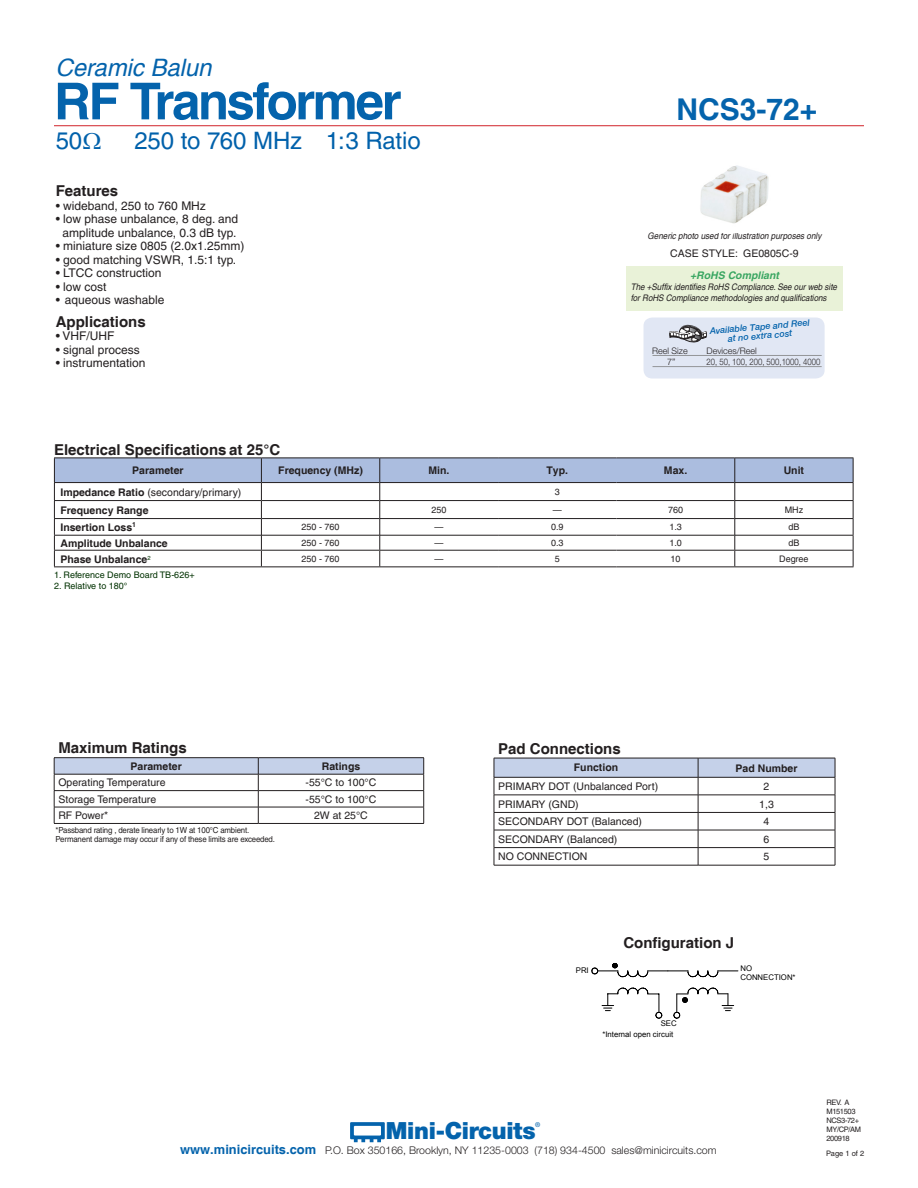
<style>
.page{position:relative;width:918px;height:1188px;background:#fff}
.page>*{position:absolute;margin:0;border:0;box-sizing:border-box;transform-origin:0 0}
.t1{font:700 51px "Helvetica";letter-spacing:-.045em;color:#0463ac}
.FEATURES_APPLICATION{font:700 30px "Helvetica";color:#0463ac}
.SUB-HEADLINE{font:24px "Helvetica";letter-spacing:-.005em;color:#0161ab}
.t2{font:italic 24px "Helvetica";letter-spacing:-.005em;color:#0463ac}
.t3{font:900 23.7px "Helvetica Neue";letter-spacing:-.015em;color:#0463ac}
.section_heading{font:700 15px "Helvetica";color:#231f20}
.BODY_HEADLINE{font:700 15px "Helvetica";color:#231f20}
.FEAT____APPL{font:12px "Helvetica";color:#231f20}
.t4{font:300 10.65px "Helvetica Neue";color:#231f20}
.t5{font:10.5px "Helvetica";color:#231f20}
.t6{font:700 10.5px "Helvetica";color:#231f20}
.t7{font:italic 700 10.5px "Helvetica";color:rgb(13 147 68/.8)}
.t8{font:italic 9px/10.8px "Helvetica";letter-spacing:-.005em;color:#231f20;scale:.9 1}
.t9{font:9px "Helvetica";color:#231f20}
.t10{font:9px "Helvetica";color:#003100}
.t11{font:italic 500 9px/9px "Helvetica Neue";color:#0463ac;text-align:center}
.t12{font:300 9px "Helvetica Neue";color:#231f20;scale:.86 1}
.t13{font:300 9px "Helvetica Neue";color:#231f20}
.t14{font:8.25px "Helvetica";letter-spacing:-.02em;color:#231f20;scale:.95 1}
.t15{font:7.8px/9.3px "Arial";color:#000}
.t16{font:7.5px "Helvetica";letter-spacing:-.05em;color:#231f20}
.t17{font:500 6.6px "Helvetica Neue";color:#0463ac}
.s1{font-weight:700}
.s2{font-family:"Helvetica";font-weight:700;font-size:12.9px;color:#0463ac}
</style>
<div class="page">
<svg style="left:350px;top:1122px;width:35px;height:20px"></svg>
<hr style="left:54px;top:125px;width:810px;height:1px;background:#d1232a">
<hr style="left:54px;top:757px;width:204px;height:1px;background:#231f20">
<hr style="left:258px;top:757px;width:166px;height:1px;background:#231f20">
<svg style="left:54px;top:758px;width:370px;height:65px"></svg>
<hr style="left:54px;top:823px;width:204px;height:1px;background:#231f20">
<hr style="left:258px;top:823px;width:166px;height:1px;background:#231f20">
<svg style="left:494px;top:758px;width:342px;height:107px"></svg>
<hr style="left:494px;top:847px;width:204px;height:1px;background:#231f20">
<hr style="left:698px;top:847px;width:137px;height:1px;background:#231f20">
<hr style="left:494px;top:865px;width:204px;height:1px;background:#231f20">
<hr style="left:698px;top:865px;width:137px;height:1px;background:#231f20">
<div style="left:644px;top:318px;width:181px;height:61px;background:#e1e7f4;border-radius:9px"></div>
<hr style="left:653px;top:366px;width:169px;height:1px;background:#939598">
<hr style="left:653px;top:355px;width:169px;height:1px;background:#939598">
<svg style="left:669px;top:317px;width:38px;height:26px"></svg>
<div style="left:626px;top:266px;width:217px;height:45px;background:#e9f2d8"></div>
<img style="left:700px;top:165px;width:69px;height:59px">
<svg style="left:591px;top:963px;width:148px;height:56px"></svg>
<hr style="left:54px;top:566px;width:207px;height:1px;background:#231f20">
<svg style="left:54px;top:458px;width:800px;height:108px"></svg>
<hr style="left:735px;top:566px;width:119px;height:1px;background:#231f20">
<hr style="left:54px;top:518px;width:207px;height:1px;background:#231f20">
<hr style="left:261px;top:518px;width:119px;height:1px;background:#231f20">
<hr style="left:380px;top:518px;width:118px;height:1px;background:#231f20">
<hr style="left:498px;top:518px;width:118px;height:1px;background:#231f20">
<hr style="left:616px;top:518px;width:119px;height:1px;background:#231f20">
<hr style="left:735px;top:518px;width:119px;height:1px;background:#231f20">
<hr style="left:261px;top:566px;width:119px;height:1px;background:#231f20">
<hr style="left:380px;top:566px;width:118px;height:1px;background:#231f20">
<hr style="left:498px;top:566px;width:118px;height:1px;background:#231f20">
<hr style="left:616px;top:566px;width:119px;height:1px;background:#231f20">
<h3 class="t2" style="left:56px;top:54px;width:157px">Ceramic Balun</h3>
<h1 class="t1" style="left:54px;top:70px;width:349px">RF Transformer</h1>
<p class="SUB-HEADLINE" style="left:56px;top:126px;width:28px">50</p>
<p class="SUB-HEADLINE" style="left:134px;top:126px;width:288px">250 to 760 MHz 1:3 Ratio</p>
<p class="BODY_HEADLINE" style="left:56px;top:182px;width:64px">Features</p>
<p class="FEAT____APPL" style="left:56px;top:198px;width:152px">• wideband, 250 to 760 MHz</p>
<p class="FEAT____APPL" style="left:56px;top:212px;width:184px">• low phase unbalance, 8 deg. and</p>
<p class="FEAT____APPL" style="left:62px;top:225px;width:176px">amplitude unbalance, 0.3 dB typ.</p>
<p class="FEAT____APPL" style="left:56px;top:239px;width:190px">• miniature size 0805 (2.0x1.25mm)</p>
<p class="FEAT____APPL" style="left:56px;top:252px;width:182px">• good matching VSWR, 1.5:1 typ.</p>
<p class="FEAT____APPL" style="left:56px;top:266px;width:107px">• LTCC construction</p>
<p class="FEAT____APPL" style="left:56px;top:279px;width:52px">• low cost</p>
<p class="FEAT____APPL" style="left:56px;top:293px;width:110px">• aqueous washable</p>
<p class="BODY_HEADLINE" style="left:56px;top:312px;width:92px">Applications</p>
<p class="FEAT____APPL" style="left:56px;top:329px;width:60px">• VHF/UHF</p>
<p class="FEAT____APPL" style="left:56px;top:342px;width:86px">• signal process</p>
<p class="FEAT____APPL" style="left:56px;top:356px;width:91px">• instrumentation</p>
<p class="section_heading" style="left:54px;top:440px;width:228px">Electrical Specifications at 25°C</p>
<p class="FEATURES_APPLICATION" style="left:677px;top:91px;width:142px">NCS3-72+</p>
<p class="t8" style="left:648px;top:231px;width:195px">Generic photo used for illustration purposes only</p>
<p class="t5" style="left:670px;top:247px;width:130px">CASE STYLE: GE0805C-9</p>
<p class="t7" style="left:690px;top:269px;width:90px">+RoHS Compliant</p>
<p class="t8" style="left:631px;top:282px;width:231px">The +Suffix identifies RoHS Compliance. See our web site for RoHS Compliance methodologies and qualifications</p>
<p class="t11" style="left:710px;top:326px;width:102px;rotate:-5deg">Available Tape and Reel at no extra cost</p>
<p class="t13" style="left:652px;top:345px;width:37px">Reel Size</p>
<p class="t13" style="left:707px;top:345px;width:52px">Devices/Reel</p>
<p class="t13" style="left:667px;top:356px;width:10px">7”</p>
<p class="t12" style="left:707px;top:356px;width:134px">20, 50, 100, 200, 500,1000, 4000</p>
<p class="t6" style="left:132px;top:464px;width:53px">Parameter</p>
<p class="t6" style="left:278px;top:464px;width:86px">Frequency (MHz)</p>
<p class="t6" style="left:428px;top:464px;width:23px">Min.</p>
<p class="t6" style="left:546px;top:464px;width:23px">Typ.</p>
<p class="t6" style="left:664px;top:464px;width:25px">Max.</p>
<p class="t6" style="left:784px;top:464px;width:22px">Unit</p>
<p class="t5" style="left:60px;top:486px;width:183px"><span class="s1">Impedance Ratio</span> (secondary/primary)</p>
<p class="t9" style="left:555px;top:487px;width:7px">3</p>
<p class="t6" style="left:60px;top:504px;width:90px">Frequency Range</p>
<p class="t9" style="left:431px;top:505px;width:17px">250</p>
<p class="t9" style="left:553px;top:505px;width:10px">—</p>
<p class="t9" style="left:668px;top:505px;width:17px">760</p>
<p class="t9" style="left:785px;top:505px;width:20px">MHz</p>
<p class="t6" style="left:60px;top:521px;width:77px">Insertion Loss<sup>1</sup></p>
<p class="t9" style="left:302px;top:522px;width:40px">250 - 760</p>
<p class="t9" style="left:434px;top:522px;width:10px">—</p>
<p class="t9" style="left:551px;top:522px;width:14px">0.9</p>
<p class="t9" style="left:669px;top:522px;width:14px">1.3</p>
<p class="t9" style="left:788px;top:522px;width:13px">dB</p>
<p class="t6" style="left:60px;top:537px;width:109px">Amplitude Unbalance</p>
<p class="t9" style="left:302px;top:538px;width:40px">250 - 760</p>
<p class="t9" style="left:434px;top:538px;width:10px">—</p>
<p class="t9" style="left:551px;top:538px;width:14px">0.3</p>
<p class="t9" style="left:669px;top:538px;width:14px">1.0</p>
<p class="t9" style="left:788px;top:538px;width:13px">dB</p>
<p class="t6" style="left:60px;top:552px;width:92px">Phase Unbalance<sup>2</sup></p>
<p class="t9" style="left:302px;top:554px;width:40px">250 - 760</p>
<p class="t9" style="left:434px;top:554px;width:10px">—</p>
<p class="t9" style="left:555px;top:554px;width:7px">5</p>
<p class="t9" style="left:671px;top:554px;width:12px">10</p>
<p class="t9" style="left:779px;top:554px;width:31px">Degree</p>
<p class="t10" style="left:54px;top:569px;width:142px">1. Reference Demo Board TB-626+</p>
<p class="t10" style="left:54px;top:580px;width:75px">2. Relative to 180°</p>
<p class="section_heading" style="left:58px;top:739px;width:130px">Maximum Ratings</p>
<p class="t6" style="left:131px;top:760px;width:53px">Parameter</p>
<p class="t6" style="left:322px;top:760px;width:40px">Ratings</p>
<p class="t5" style="left:58px;top:777px;width:109px">Operating Temperature</p>
<p class="t5" style="left:306px;top:777px;width:72px">-55°C to 100°C</p>
<p class="t5" style="left:58px;top:793px;width:99px">Storage Temperature</p>
<p class="t5" style="left:306px;top:793px;width:72px">-55°C to 100°C</p>
<p class="t5" style="left:58px;top:810px;width:51px">RF Power*</p>
<p class="t5" style="left:314px;top:810px;width:55px">2W at 25°C</p>
<p class="t14" style="left:56px;top:825px;width:205px">*Passband rating , derate linearly to 1W at 100°C ambient.</p>
<p class="t14" style="left:56px;top:834px;width:233px">Permanent damage may occur if any of these limits are exceeded.</p>
<p class="section_heading" style="left:498px;top:739px;width:124px">Pad Connections</p>
<p class="t6" style="left:574px;top:761px;width:46px">Function</p>
<p class="t6" style="left:736px;top:762px;width:63px">Pad Number</p>
<p class="t5" style="left:498px;top:780px;width:161px">PRIMARY DOT (Unbalanced Port)</p>
<p class="t5" style="left:764px;top:780px;width:7px">2</p>
<p class="t5" style="left:498px;top:798px;width:82px">PRIMARY (GND)</p>
<p class="t5" style="left:759px;top:798px;width:16px">1,3</p>
<p class="t5" style="left:498px;top:816px;width:145px">SECONDARY DOT (Balanced)</p>
<p class="t5" style="left:764px;top:816px;width:7px">4</p>
<p class="t5" style="left:498px;top:833px;width:121px">SECONDARY (Balanced)</p>
<p class="t5" style="left:764px;top:833px;width:7px">6</p>
<p class="t5" style="left:498px;top:851px;width:91px">NO CONNECTION</p>
<p class="t5" style="left:764px;top:851px;width:7px">5</p>
<p class="t15" style="left:576px;top:966px;width:14px">PRI</p>
<p class="section_heading" style="left:623px;top:933px;width:112px">Configuration J</p>
<p class="t15" style="left:740px;top:963px;width:57px">NO<br>CONNECTION*</p>
<p class="t15" style="left:602px;top:1018px;width:76px;line-height:10.8px;text-indent:58px">SEC *Internal open circuit</p>
<h3 class="t3" style="left:386px;top:1117px;width:151px">Mini-Circuits</h3>
<p class="t17" style="left:535px;top:1121px;width:7px">®</p>
<p class="t4" style="left:180px;top:1144px;width:538px"><span class="s2">www.minicircuits.com</span> P.O. Box 350166, Brooklyn, NY 11235-0003 (718) 934-4500 sales@minicircuits.com</p>
<p class="t16" style="left:826px;top:1098px;width:25px">REV. A</p>
<p class="t16" style="left:826px;top:1107px;width:31px">M151503</p>
<p class="t16" style="left:826px;top:1116px;width:34px">NCS3-72+</p>
<p class="t16" style="left:826px;top:1125px;width:36px">MY/CP/AM</p>
<p class="t16" style="left:826px;top:1134px;width:25px">200918</p>
<p class="t16" style="left:826px;top:1149px;width:40px">Page 1 of 2</p>
</div>
